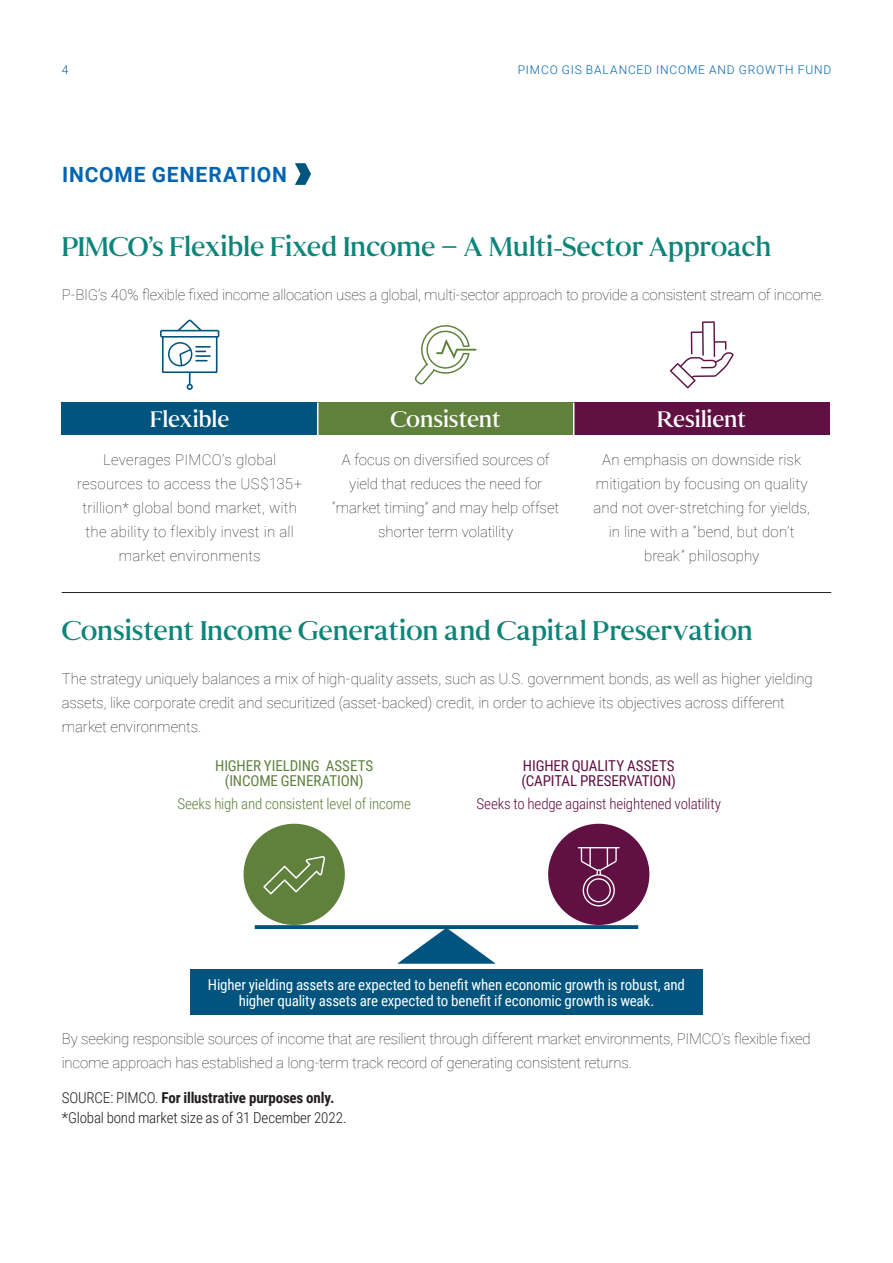
<style>
.page{position:relative;width:893px;height:1263px;background:#fff}
.page>*{position:absolute;margin:0;border:0;box-sizing:border-box;transform-origin:0 0}
.Headline_Sen_R_26_31{font:27px "Senhan";letter-spacing:-.01em;color:#0c8578}
.Callout_Sen_R_15_21{font:22.5px "Senhan";letter-spacing:-.01em;color:#fff}
.Subhead_Rob_B_10_14{font:700 21px "Roboto";letter-spacing:.04em;color:#0165b1}
.Intro_copy_Rob_Th_12_18{font:100 15px/24px "Roboto";letter-spacing:-.005em;color:#231f20}
.Chart_Legend_RobC_R_7_5_8_5{font:15px/15.8px "Roboto Condensed";letter-spacing:-.01em;color:#fff;text-align:center}
.Intro_copy_Rob_Th_12_18-2{font:100 15px/24px "Roboto";letter-spacing:.015em;color:#231f20;text-align:center}
.Footnotes_RobC_L_8_9{font:700 15px "Roboto Condensed";letter-spacing:-.01em;color:#231f20}
.Footnotes_RobC_L_8_9-2{font:300 15px "Roboto Condensed";letter-spacing:-.015em;color:#231f20}
.Chart_Legend_RobC_R_7_5_8_5-2{font:15px/15.8px "Roboto Condensed";letter-spacing:-.005em;color:#611044}
.Chart_Legend_RobC_R_7_5_8_5-3{font:300 15px "Roboto Condensed";letter-spacing:-.015em;color:#611044}
.Chart_Legend_RobC_R_7_5_8_5-4{font:15px/15.8px "Roboto Condensed";letter-spacing:-.01em;color:#5f813c;text-align:center}
.Chart_Legend_RobC_R_7_5_8_5-5{font:300 15px "Roboto Condensed";letter-spacing:-.015em;color:#5f813c}
.t1{font:300 12px "Roboto";letter-spacing:.07em;color:#0165b1}
.s1{font-weight:300}
</style>
<div class="page">
<div style="left:190px;top:969px;width:513px;height:46px;background:#00547e"></div>
<div style="left:62px;top:403px;width:256px;height:32px;background:#00547e"></div>
<div style="left:318px;top:403px;width:256px;height:32px;background:#5f813c"></div>
<div style="left:574px;top:403px;width:256px;height:32px;background:#611044"></div>
<hr style="left:317px;top:403px;width:1px;height:32px;background:#fff">
<hr style="left:573px;top:403px;width:1px;height:32px;background:#fff">
<svg style="left:160px;top:319px;width:59px;height:71px"></svg>
<svg style="left:414px;top:325px;width:63px;height:59px"></svg>
<svg style="left:670px;top:321px;width:64px;height:67px"></svg>
<svg style="left:397px;top:929px;width:99px;height:35px"></svg>
<div style="left:244px;top:824px;width:101px;height:101px;background:#5f813c;border-radius:50%"></div>
<div style="left:548px;top:824px;width:101px;height:101px;background:#611044;border-radius:50%"></div>
<svg style="left:255px;top:925px;width:383px;height:4px;background:#0a5a83"></svg>
<svg style="left:578px;top:847px;width:42px;height:59px"></svg>
<svg style="left:263px;top:856px;width:62px;height:38px"></svg>
<hr style="left:62px;top:592px;width:769px;height:1px;background:#231f20">
<svg style="left:295px;top:163px;width:16px;height:22px"></svg>
<p class="t1" style="left:62px;top:61px;width:8px">4</p>
<p class="t1" style="left:518px;top:61px;width:315px">PIMCO GIS BALANCED INCOME AND GROWTH FUND</p>
<p class="Subhead_Rob_B_10_14" style="left:62px;top:159px;width:227px">INCOME GENERATION</p>
<p class="Headline_Sen_R_26_31" style="left:62px;top:230px;width:711px">PIMCO’s Flexible Fixed Income – A Multi-Sector Approach</p>
<p class="Intro_copy_Rob_Th_12_18" style="left:62px;top:282px;width:764px">P-BIG’s 40% flexible fixed income allocation uses a global, multi-sector approach to provide a consistent stream of income.</p>
<p class="Callout_Sen_R_15_21" style="left:150px;top:405px;width:81px">Flexible</p>
<p class="Callout_Sen_R_15_21" style="left:390px;top:405px;width:112px">Consistent</p>
<p class="Callout_Sen_R_15_21" style="left:657px;top:405px;width:91px">Resilient</p>
<p class="Intro_copy_Rob_Th_12_18-2" style="left:77px;top:447px;width:227px">Leverages PIMCO’s global resources to access the US$135+ trillion* global bond market, with the ability to flexibly invest in all market environments</p>
<p class="Intro_copy_Rob_Th_12_18" style="left:332px;top:447px;width:228px;text-align:center">A focus on diversified sources of yield that reduces the need for “market timing” and may help offset shorter term volatility</p>
<p class="Intro_copy_Rob_Th_12_18" style="left:593px;top:447px;width:218px;text-align:center">An emphasis on downside risk mitigation by focusing on quality and not over-stretching for yields, in line with a “bend, but don’t break” philosophy</p>
<p class="Headline_Sen_R_26_31" style="left:62px;top:614px;width:693px">Consistent Income Generation and Capital Preservation</p>
<p class="Intro_copy_Rob_Th_12_18" style="left:62px;top:666px;width:752px">The strategy uniquely balances a mix of high-quality assets, such as U.S. government bonds, as well as higher yielding assets, like corporate credit and securitized (asset-backed) credit, in order to achieve its objectives across different market environments.</p>
<p class="Chart_Legend_RobC_R_7_5_8_5-4" style="left:215px;top:757px;width:159px">HIGHER YIELDING ASSETS (INCOME GENERATION)</p>
<p class="Chart_Legend_RobC_R_7_5_8_5-5" style="left:177px;top:793px;width:235px">Seeks high and consistent level of income</p>
<p class="Chart_Legend_RobC_R_7_5_8_5-2" style="left:522px;top:757px;width:156px">HIGHER QUALITY ASSETS (CAPITAL PRESERVATION)</p>
<p class="Chart_Legend_RobC_R_7_5_8_5-3" style="left:476px;top:793px;width:246px">Seeks to hedge against heightened volatility</p>
<p class="Chart_Legend_RobC_R_7_5_8_5" style="left:208px;top:976px;width:479px">Higher yielding assets are expected to benefit when economic growth is robust, and higher quality assets are expected to benefit if economic growth is weak.</p>
<p class="Intro_copy_Rob_Th_12_18" style="left:62px;top:1026px;width:750px">By seeking responsible sources of income that are resilient through different market environments, PIMCO’s flexible fixed income approach has established a long-term track record of generating consistent returns.</p>
<p class="Footnotes_RobC_L_8_9" style="left:62px;top:1087px;width:274px"><span class="s1">SOURCE: PIMCO.</span> For illustrative purposes only.</p>
<p class="Footnotes_RobC_L_8_9-2" style="left:62px;top:1107px;width:286px">*Global bond market size as of 31 December 2022.</p>
</div>
